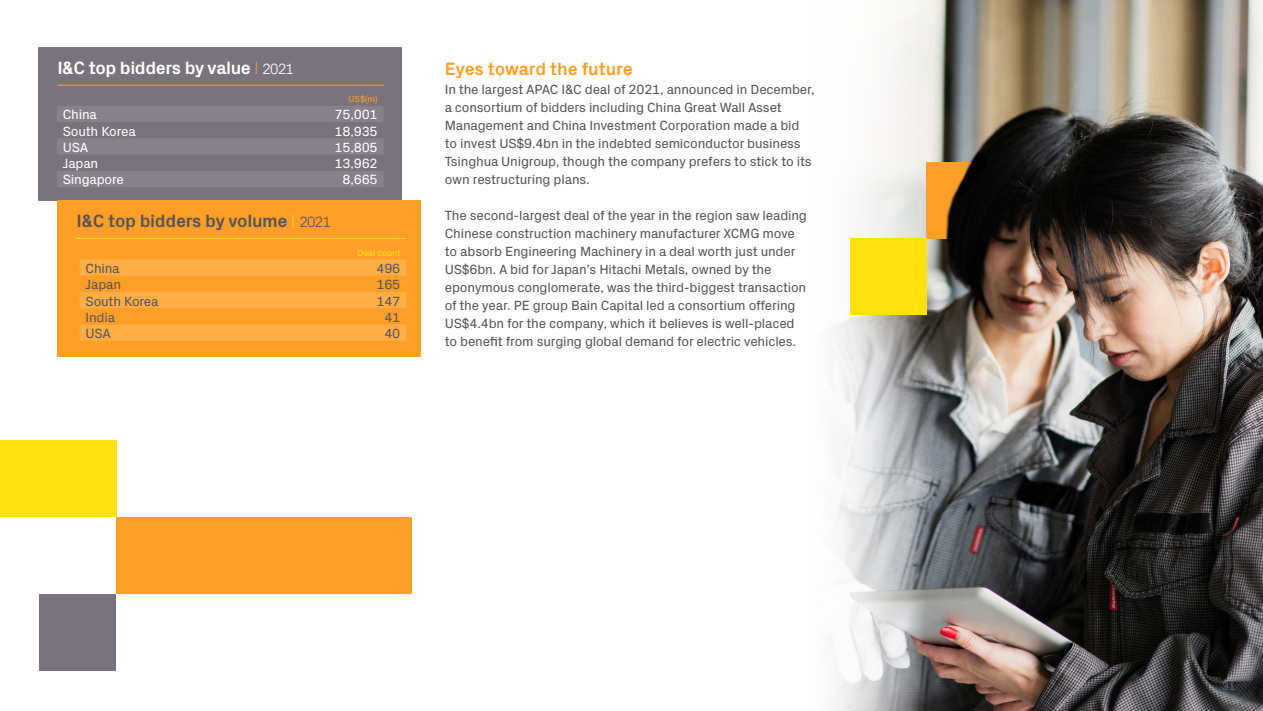
<style>
.page{position:relative;width:1263px;height:711px;background:#fff}
.page>*{position:absolute;margin:0;border:0;box-sizing:border-box;transform-origin:0 0}
.Sub_Head{font:700 18px "Px Grotesk";letter-spacing:-.02em;color:#575559}
.Table_header{font:700 18px "Px Grotesk";letter-spacing:-.025em;color:#fff}
.Sub_Head-2{font:700 18px "Px Grotesk";letter-spacing:-.015em;color:#ff9f27}
.Body_Copy{font:13.5px/18px "Px Grotesk";letter-spacing:-.015em;color:#575559}
.Table_top_5{font:13.5px "Px Grotesk";letter-spacing:-.015em;color:#fff}
.Table_top_5-2{font:13.5px "Px Grotesk";letter-spacing:-.015em;color:#575559}
.t1{font:11.25px "Px Grotesk";color:#575559}
.Table_top_5-3{font:9px "Px Grotesk";letter-spacing:-.015em;color:#ffe010}
.Table_top_5-4{font:9px "Px Grotesk";color:#ff9f27}
.s1{font-weight:300;color:#ff9f27}
.s2{font-weight:300;font-size:15px}
.s3{font-weight:300;color:#ffe010}
</style>
<div class="page">
<img style="left:925px;top:0;width:338px;height:710px">
<svg style="left:831px;top:0;width:94px;height:710px"></svg>
<div style="left:38px;top:47px;width:364px;height:41px;background:#78737d"></div>
<div style="left:38px;top:85px;width:364px;height:115px;background:#78737d"></div>
<div style="left:57px;top:200px;width:364px;height:39px;background:#ff9f27"></div>
<hr style="left:77px;top:238px;width:329px;height:1px;background:#ffe010">
<svg style="left:57px;top:106px;width:326px;height:81px"></svg>
<div style="left:57px;top:239px;width:364px;height:117px;background:#ff9f27"></div>
<svg style="left:80px;top:259px;width:326px;height:81px"></svg>
<div style="left:850px;top:238px;width:76px;height:77px;background:#ffe010"></div>
<div style="left:0;top:440px;width:116px;height:77px;background:#ffe010"></div>
<div style="left:40px;top:593px;width:76px;height:77px;background:#78737d"></div>
<div style="left:116px;top:517px;width:296px;height:76px;background:#ff9f27"></div>
<img style="left:921px;top:126px;width:342px;height:115px">
<p class="Table_header" style="left:57px;top:54px;width:238px">I&amp;C top bidders by value <span class="s1">I</span> <span class="s2">2021</span></p>
<p class="Table_top_5-4" style="left:349px;top:92px;width:31px">US$(m)</p>
<p class="Table_top_5" style="left:63px;top:105px;width:36px">China</p>
<p class="Table_top_5" style="left:335px;top:105px;width:45px">75,001</p>
<p class="Table_top_5" style="left:63px;top:121px;width:75px">South Korea</p>
<p class="Table_top_5" style="left:335px;top:121px;width:45px">18,935</p>
<p class="Table_top_5" style="left:63px;top:137px;width:27px">USA</p>
<p class="Table_top_5" style="left:335px;top:137px;width:45px">15,805</p>
<p class="Table_top_5" style="left:63px;top:154px;width:37px">Japan</p>
<p class="Table_top_5" style="left:335px;top:154px;width:45px">13,962</p>
<p class="Table_top_5" style="left:63px;top:170px;width:63px">Singapore</p>
<p class="Table_top_5" style="left:343px;top:170px;width:37px">8,665</p>
<p class="Sub_Head" style="left:77px;top:207px;width:256px">I&amp;C top bidders by volume <span class="s3">I</span> <span class="s2">2021</span></p>
<p class="Table_top_5-3" style="left:358px;top:246px;width:44px">Deal count</p>
<p class="Table_top_5-2" style="left:86px;top:258px;width:36px">China</p>
<p class="Table_top_5-2" style="left:376px;top:258px;width:25px">496</p>
<p class="Table_top_5-2" style="left:86px;top:275px;width:37px">Japan</p>
<p class="Table_top_5-2" style="left:376px;top:275px;width:25px">165</p>
<p class="Table_top_5-2" style="left:86px;top:291px;width:75px">South Korea</p>
<p class="Table_top_5-2" style="left:376px;top:291px;width:25px">147</p>
<p class="Table_top_5-2" style="left:86px;top:307px;width:31px">India</p>
<p class="Table_top_5-2" style="left:384px;top:307px;width:17px">41</p>
<p class="Table_top_5-2" style="left:86px;top:323px;width:27px">USA</p>
<p class="Table_top_5-2" style="left:384px;top:323px;width:17px">40</p>
<p class="Sub_Head-2" style="left:445px;top:56px;width:189px">Eyes toward the future</p>
<p class="Body_Copy" style="left:445px;top:79px;width:371px">In the largest APAC I&amp;C deal of 2021, announced in December, a consortium of bidders including China Great Wall Asset Management and China Investment Corporation made a bid to invest US$9.4bn in the indebted semiconductor business Tsinghua Unigroup, though the company prefers to stick to its own restructuring plans.</p>
<p class="Body_Copy" style="left:445px;top:205px;width:364px">The second-largest deal of the year in the region saw leading Chinese construction machinery manufacturer XCMG move to absorb Engineering Machinery in a deal worth just under US$6bn. A bid for Japan’s Hitachi Metals, owned by the eponymous conglomerate, was the third-biggest transaction of the year. PE group Bain Capital led a consortium offering US$4.4bn for the company, which it believes is well-placed to benefit from surging global demand for electric vehicles.</p>
<p class="t1" style="left:1222px;top:677px;width:15px">31</p>
</div>
